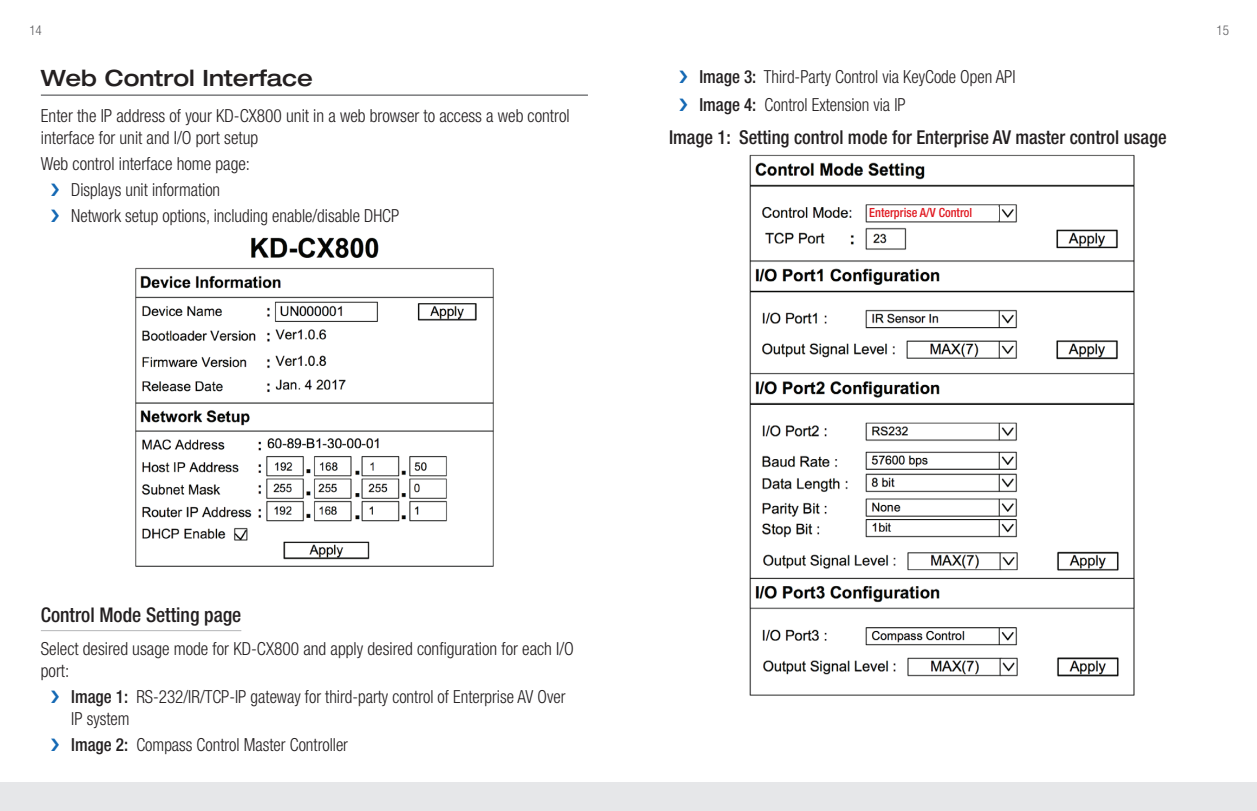
<style>
.page{position:relative;width:1257px;height:811px;background:#fff}
.page>*{position:absolute;margin:0;border:0;box-sizing:border-box;transform-origin:0 0}
.t1{font:500 expanded 22.5px "Helvetica Neue";color:#231f20}
.t2{font:500 condensed 20.25px "Helvetica Neue";color:#231f20}
.t3{font:500 condensed 19.12px "Helvetica Neue";color:#231f20}
.t4{font:300 condensed 18px/22.5px "Helvetica Neue";color:#231f20}
.t5{font:300 condensed 18px/27.9px "Helvetica Neue";color:#231f20;scale:.95 1}
.t6{font:300 condensed 13.5px "Helvetica Neue";color:#5c5c5f}
.t7{font:500 condensed 12.6px "Helvetica Neue";color:#e01921}
.s1{font-weight:500}
</style>
<div class="page">
<div style="left:0;top:781px;width:628px;height:30px;background:#e6e7e9"></div>
<div style="left:628px;top:781px;width:628px;height:30px;background:#e6e7e9"></div>
<img style="left:749px;top:154px;width:386px;height:542px">
<div style="left:869px;top:207px;width:129px;height:12px;background:#fff"></div>
<hr style="left:41px;top:94px;width:547px;height:2px;background:#6c6d70">
<hr style="left:41px;top:630px;width:200px;height:1px;background:#bcbdc0">
<img style="left:135px;top:237px;width:359px;height:330px">
<p class="t6" style="left:29px;top:22px;width:14px">14</p>
<p class="t6" style="left:1216px;top:22px;width:14px">15</p>
<p class="t5" style="left:699px;top:62px;width:334px"><span class="s1">Image 3:</span> Third-Party Control via KeyCode Open API<br><span class="s1">Image 4:</span> Control Extension via IP</p>
<p class="t3" style="left:669px;top:126px;width:499px">Image 1: Setting control mode for Enterprise AV master control usage</p>
<p class="t1" style="left:41px;top:64px;width:273px">Web Control Interface</p>
<p class="t4" style="left:41px;top:104px;width:530px">Enter the IP address of your KD-CX800 unit in a web browser to access a web control interface for unit and I/O port setup</p>
<p class="t4" style="left:71px;top:151px;width:329px;line-height:25.7px;text-indent:-30px">Web control interface home page:<br>Displays unit information<br>Network setup options, including enable/disable DHCP</p>
<p class="t7" style="left:869px;top:205px;width:105px">Enterprise A/V Control</p>
<p class="t2" style="left:41px;top:602px;width:202px">Control Mode Setting page</p>
<p class="t4" style="left:41px;top:637px;width:534px">Select desired usage mode for KD-CX800 and apply desired configuration for each I/O port:</p>
<p class="t5" style="left:71px;top:685px;width:521px;line-height:22.5px"><span class="s1">Image 1:</span> RS-232/IR/TCP-IP gateway for third-party control of Enterprise AV Over<br>IP system</p>
<p class="t5" style="left:71px;top:730px;width:293px"><span class="s1">Image 2:</span> Compass Control Master Controller</p>
</div>
